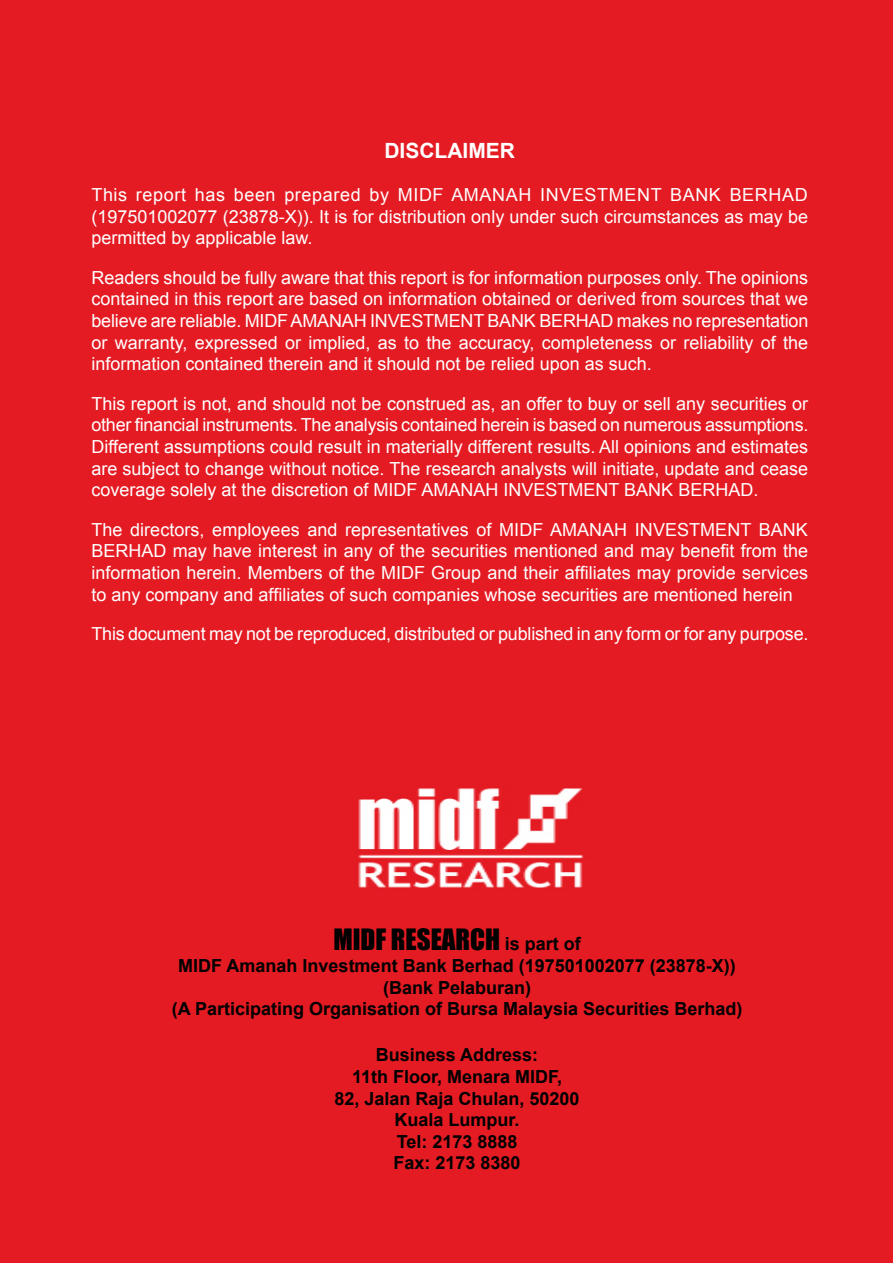
<style>
.page{position:relative;width:893px;height:1263px;background:#e41b23}
.page>*{position:absolute;margin:0;border:0;box-sizing:border-box;transform-origin:0 0}
.t1{font:27px "Impact";color:#000}
.t2{font:700 21px "Arial";color:#fff}
.t3{font:18px/21.6px "Arial";color:#fff;text-align:justify}
.t4{font:700 18px/21.6px "Arial";color:#000;text-align:center}
.s1{font-family:"Arial";font-weight:700;font-size:18px}
</style>
<div class="page">
<img style="left:342px;top:776px;width:253px;height:123px">
<p class="t2" style="left:384px;top:137px;width:132px">DISCLAIMER</p>
<p class="t3" style="left:91px;top:184px;width:718px">This report has been prepared by MIDF AMANAH INVESTMENT BANK BERHAD (197501002077 (23878-X)). It is for distribution only under such circumstances as may be permitted by applicable law.</p>
<p class="t3" style="left:91px;top:267px;width:718px">Readers should be fully aware that this report is for information purposes only. The opinions contained in this report are based on information obtained or derived from sources that we believe are reliable. MIDF AMANAH INVESTMENT BANK BERHAD makes no representation or warranty, expressed or implied, as to the accuracy, completeness or reliability of the information contained therein and it should not be relied upon as such.</p>
<p class="t3" style="left:91px;top:393px;width:719px">This report is not, and should not be construed as, an offer to buy or sell any securities or other financial instruments. The analysis contained herein is based on numerous assumptions.<br>Different assumptions could result in materially different results. All opinions and estimates are subject to change without notice. The research analysts will initiate, update and cease coverage solely at the discretion of MIDF AMANAH INVESTMENT BANK BERHAD.</p>
<p class="t3" style="left:91px;top:519px;width:718px">The directors, employees and representatives of MIDF AMANAH INVESTMENT BANK BERHAD may have interest in any of the securities mentioned and may benefit from the information herein. Members of the MIDF Group and their affiliates may provide services to any company and affiliates of such companies whose securities are mentioned herein</p>
<p class="t3" style="left:91px;top:623px;width:719px">This document may not be reproduced, distributed or published in any form or for any purpose.</p>
<h1 class="t1" style="left:333px;top:919px;width:249px">MIDF RESEARCH <span class="s1">is part of</span></h1>
<p class="t4" style="left:172px;top:955px;width:572px">MIDF Amanah Investment Bank Berhad (197501002077 (23878-X)) (Bank Pelaburan)<br>(A Participating Organisation of Bursa Malaysia Securities Berhad)</p>
<p class="t4" style="left:334px;top:1045px;width:247px">Business Address:<br>11th Floor, Menara MIDF,<br>82, Jalan Raja Chulan, 50200<br>Kuala Lumpur.<br>Tel: 2173 8888<br>Fax: 2173 8380</p>
</div>
